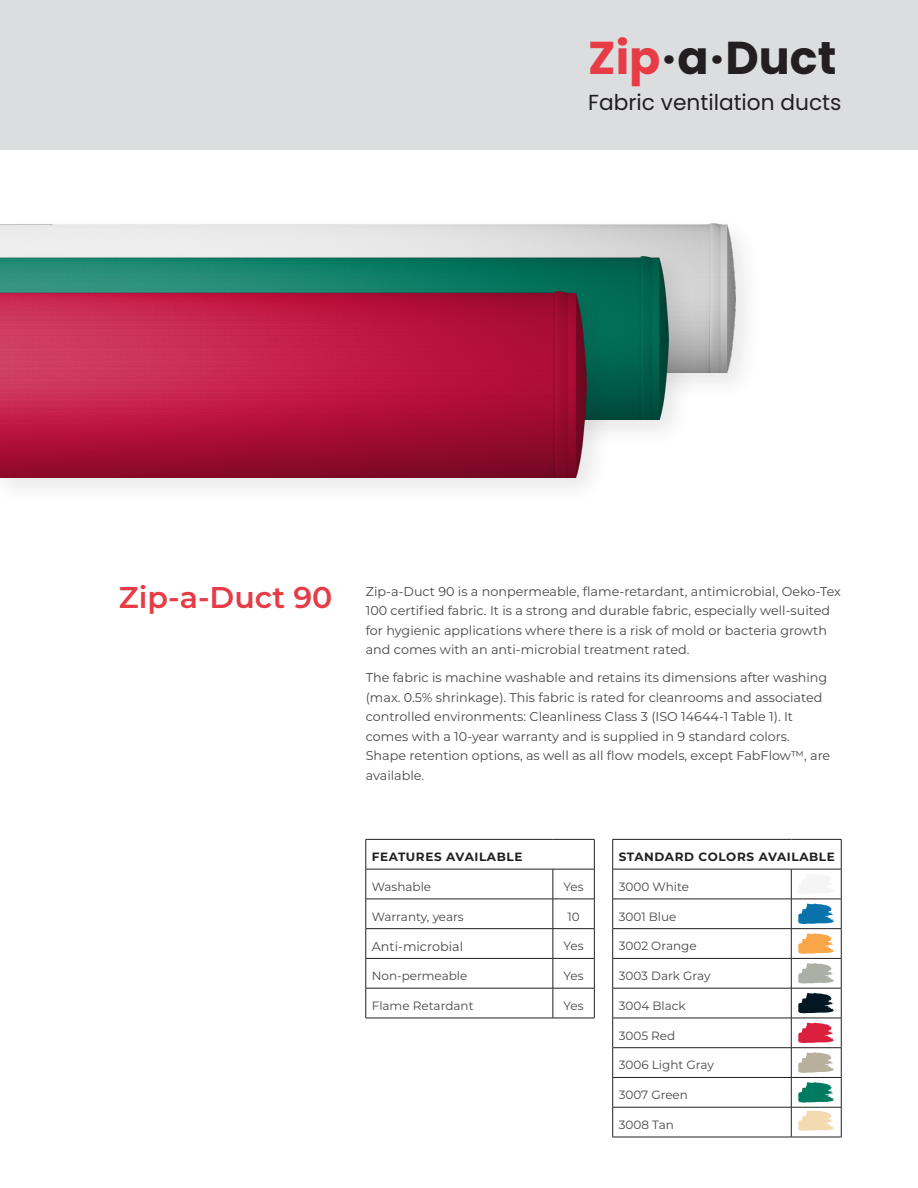
<style>
.page{position:relative;width:918px;height:1188px;background:#fff}
.page>*{position:absolute;margin:0;border:0;box-sizing:border-box;transform-origin:0 0}
.t1{font:700 46.05px "Poppins";color:#231f20}
.t2{font:600 30px "Montserrat";color:#e73b46}
.t3{font:21.75px "Poppins";color:#231f20}
.Body{font:12.75px/19.5px "Montserrat";color:#484645}
.TableBody{font:12px "Montserrat";color:#484645}
.TableHeading{font:700 12px "Montserrat";letter-spacing:.05em;color:#231f20}
.s1{color:#e73b46}
</style>
<div class="page">
<div style="left:0;top:0;width:918px;height:150px;background:#dcdddf"></div>
<div style="left:0;top:215px;width:764px;height:186px;background:#231f20;opacity:.1"></div>
<img style="left:0;top:224px;width:735px;height:148px">
<div style="left:0;top:248px;width:697px;height:201px;background:#231f20;opacity:.1"></div>
<img style="left:0;top:256px;width:669px;height:164px">
<div style="left:0;top:283px;width:615px;height:223px;background:#231f20;opacity:.1"></div>
<img style="left:0;top:292px;width:587px;height:185px">
<svg style="left:366px;top:840px;width:1px;height:29px"></svg>
<hr style="left:366px;top:839px;width:187px;height:1px;background:#231f20">
<hr style="left:553px;top:839px;width:42px;height:1px;background:#231f20">
<svg style="left:594px;top:840px;width:1px;height:29px"></svg>
<hr style="left:366px;top:869px;width:1px;height:30px;background:#231f20">
<hr style="left:366px;top:869px;width:187px;height:1px;background:#231f20">
<hr style="left:553px;top:869px;width:42px;height:1px;background:#231f20">
<hr style="left:553px;top:869px;width:1px;height:30px;background:#231f20">
<hr style="left:594px;top:869px;width:1px;height:30px;background:#231f20">
<hr style="left:366px;top:899px;width:187px;height:1px;background:#231f20">
<hr style="left:553px;top:899px;width:42px;height:1px;background:#231f20">
<hr style="left:366px;top:928px;width:187px;height:1px;background:#231f20">
<hr style="left:553px;top:928px;width:42px;height:1px;background:#231f20">
<svg style="left:366px;top:899px;width:1px;height:89px"></svg>
<hr style="left:366px;top:958px;width:187px;height:1px;background:#231f20">
<svg style="left:553px;top:899px;width:1px;height:89px"></svg>
<hr style="left:553px;top:958px;width:42px;height:1px;background:#231f20">
<svg style="left:594px;top:899px;width:1px;height:89px"></svg>
<hr style="left:366px;top:988px;width:1px;height:30px;background:#231f20">
<hr style="left:366px;top:988px;width:187px;height:1px;background:#231f20">
<hr style="left:366px;top:1018px;width:187px;height:1px;background:#231f20">
<hr style="left:553px;top:988px;width:1px;height:30px;background:#231f20">
<hr style="left:553px;top:988px;width:42px;height:1px;background:#231f20">
<hr style="left:594px;top:988px;width:1px;height:30px;background:#231f20">
<hr style="left:553px;top:1018px;width:42px;height:1px;background:#231f20">
<hr style="left:613px;top:928px;width:178px;height:1px;background:#231f20">
<hr style="left:791px;top:928px;width:50px;height:1px;background:#231f20">
<hr style="left:613px;top:958px;width:178px;height:1px;background:#231f20">
<hr style="left:791px;top:958px;width:50px;height:1px;background:#231f20">
<svg style="left:791px;top:900px;width:1px;height:88px"></svg>
<svg style="left:841px;top:899px;width:1px;height:89px"></svg>
<hr style="left:613px;top:988px;width:178px;height:1px;background:#231f20">
<hr style="left:791px;top:988px;width:50px;height:1px;background:#231f20">
<hr style="left:791px;top:988px;width:1px;height:30px;background:#231f20">
<hr style="left:841px;top:988px;width:1px;height:30px;background:#231f20">
<hr style="left:613px;top:1018px;width:178px;height:1px;background:#231f20">
<hr style="left:791px;top:1018px;width:50px;height:1px;background:#231f20">
<hr style="left:791px;top:1018px;width:1px;height:30px;background:#231f20">
<hr style="left:841px;top:1018px;width:1px;height:30px;background:#231f20">
<hr style="left:613px;top:1047px;width:178px;height:1px;background:#231f20">
<hr style="left:791px;top:1047px;width:50px;height:1px;background:#231f20">
<hr style="left:613px;top:1077px;width:178px;height:1px;background:#231f20">
<hr style="left:791px;top:1077px;width:50px;height:1px;background:#231f20">
<svg style="left:791px;top:1048px;width:1px;height:59px"></svg>
<svg style="left:841px;top:1048px;width:1px;height:59px"></svg>
<svg style="left:612px;top:899px;width:1px;height:89px"></svg>
<hr style="left:612px;top:988px;width:1px;height:30px;background:#231f20">
<hr style="left:612px;top:1018px;width:1px;height:30px;background:#231f20">
<svg style="left:612px;top:1048px;width:1px;height:59px"></svg>
<hr style="left:613px;top:1107px;width:178px;height:1px;background:#231f20">
<hr style="left:612px;top:1107px;width:1px;height:30px;background:#231f20">
<hr style="left:791px;top:1107px;width:50px;height:1px;background:#231f20">
<hr style="left:791px;top:1107px;width:1px;height:30px;background:#231f20">
<hr style="left:841px;top:1107px;width:1px;height:30px;background:#231f20">
<hr style="left:613px;top:1137px;width:178px;height:1px;background:#231f20">
<hr style="left:791px;top:1137px;width:50px;height:1px;background:#231f20">
<hr style="left:613px;top:839px;width:178px;height:1px;background:#231f20">
<svg style="left:612px;top:840px;width:1px;height:29px"></svg>
<hr style="left:791px;top:839px;width:50px;height:1px;background:#231f20">
<svg style="left:841px;top:840px;width:1px;height:29px"></svg>
<hr style="left:613px;top:869px;width:178px;height:1px;background:#231f20">
<hr style="left:612px;top:869px;width:1px;height:30px;background:#231f20">
<hr style="left:791px;top:869px;width:50px;height:1px;background:#231f20">
<hr style="left:791px;top:869px;width:1px;height:30px;background:#231f20">
<hr style="left:841px;top:869px;width:1px;height:30px;background:#231f20">
<hr style="left:613px;top:899px;width:178px;height:1px;background:#231f20">
<hr style="left:791px;top:899px;width:50px;height:1px;background:#231f20">
<svg style="left:798px;top:903px;width:36px;height:21px"></svg>
<svg style="left:798px;top:933px;width:36px;height:21px"></svg>
<svg style="left:798px;top:963px;width:36px;height:21px"></svg>
<svg style="left:798px;top:993px;width:36px;height:20px"></svg>
<svg style="left:798px;top:1022px;width:36px;height:21px"></svg>
<svg style="left:798px;top:1052px;width:36px;height:21px"></svg>
<svg style="left:798px;top:1082px;width:36px;height:21px"></svg>
<svg style="left:798px;top:1110px;width:36px;height:21px"></svg>
<p class="t1" style="left:588px;top:31px;width:250px"><span class="s1">Zip</span>·a·Duct</p>
<p class="t3" style="left:588px;top:89px;width:255px">Fabric ventilation ducts</p>
<h1 class="t2" style="left:119px;top:576px;width:215px">Zip-a-Duct 90</h1>
<p class="Body" style="left:366px;top:581px;width:477px">Zip-a-Duct 90 is a nonpermeable, flame-retardant, antimicrobial, Oeko-Tex 100 certified fabric. It is a strong and durable fabric, especially well-suited for hygienic applications where there is a risk of mold or bacteria growth and comes with an anti-microbial treatment rated.</p>
<p class="Body" style="left:366px;top:667px;width:466px">The fabric is machine washable and retains its dimensions after washing (max. 0.5% shrinkage). This fabric is rated for cleanrooms and associated controlled environments: Cleanliness Class 3 (ISO 14644-1 Table 1). It comes with a 10-year warranty and is supplied in 9 standard colors.<br>Shape retention options, as well as all flow models, except FabFlow™, are available.</p>
<p class="TableHeading" style="left:372px;top:848px;width:152px">FEATURES AVAILABLE</p>
<p class="TableBody" style="left:372px;top:878px;width:61px">Washable</p>
<p class="TableBody" style="left:564px;top:878px;width:22px">Yes</p>
<p class="TableBody" style="left:372px;top:908px;width:94px">Warranty, years</p>
<p class="TableBody" style="left:567px;top:908px;width:14px">10</p>
<p class="Body" style="left:372px;top:936px;width:93px">Anti-microbial</p>
<p class="TableBody" style="left:564px;top:938px;width:22px">Yes</p>
<p class="TableBody" style="left:372px;top:968px;width:97px">Non-permeable</p>
<p class="TableBody" style="left:564px;top:968px;width:22px">Yes</p>
<p class="TableBody" style="left:372px;top:997px;width:103px">Flame Retardant</p>
<p class="TableBody" style="left:564px;top:997px;width:22px">Yes</p>
<p class="TableHeading" style="left:619px;top:848px;width:218px">STANDARD COLORS AVAILABLE</p>
<p class="TableBody" style="left:619px;top:878px;width:72px">3000 White</p>
<p class="TableBody" style="left:619px;top:908px;width:59px">3001 Blue</p>
<p class="TableBody" style="left:619px;top:938px;width:80px">3002 Orange</p>
<p class="TableBody" style="left:619px;top:968px;width:93px">3003 Dark Gray</p>
<p class="TableBody" style="left:619px;top:997px;width:68px">3004 Black</p>
<p class="TableBody" style="left:619px;top:1027px;width:58px">3005 Red</p>
<p class="TableBody" style="left:619px;top:1057px;width:97px">3006 Light Gray</p>
<p class="TableBody" style="left:619px;top:1087px;width:71px">3007 Green</p>
<p class="TableBody" style="left:619px;top:1116px;width:57px">3008 Tan</p>
</div>
